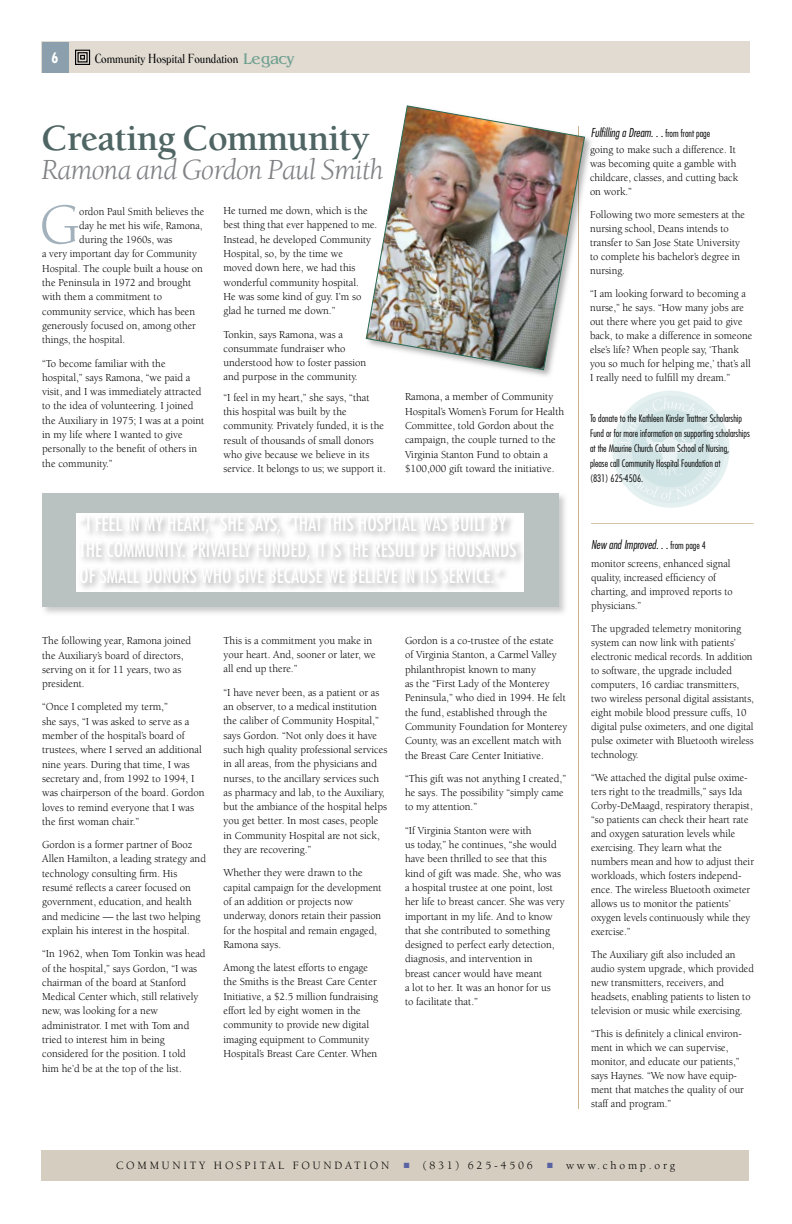
<style>
.page{position:relative;width:792px;height:1224px;background:#fff}
.page>*{position:absolute;margin:0;border:0;box-sizing:border-box;transform-origin:0 0}
.t1{font:58.6px "Berkeley";color:#a2b1bb}
.t2{font:700 38px "Berkeley";letter-spacing:-.02em;color:#4f6564}
.t3{font:italic 30px "Berkeley";letter-spacing:-.02em;color:#808285}
.t4{font:condensed 20px/26px "Futura";color:#fff}
.t5{font:700 condensed 14px "Futura";color:#fff}
.t6{font:13.8px "Windsor Lgt Cnd";color:#000}
.t7{font:italic 300 condensed 12px "Futura";color:#000}
.t8{font:11.5px "Berkeley";letter-spacing:.24em;color:#000}
.t9{font:11px/14.3px "Berkeley";color:#000}
.t10{font:11px/14px "Berkeley";color:#000;scale:.95 1}
.t11{font:11px/14px "Berkeley";color:#000;scale:.96 1}
.t12{font:300 condensed 10px/15px "Futura";color:#000}
.s1{font-family:"Benguiat";font-size:16px;color:#6fa090}
.s2{font-style:normal;font-size:10px}
.s3{color:#5962a3}
</style>
<div class="page">
<svg style="left:612px;top:391px;width:118px;height:117px"></svg>
<hr style="left:578px;top:127px;width:1px;height:981px;background:#cbb28f">
<div style="left:41px;top:41px;width:709px;height:32px;background:#e1dbd2"></div>
<svg style="left:75px;top:50px;width:16px;height:15px"></svg>
<div style="left:42px;top:42px;width:27px;height:31px;background:#8b9fac"></div>
<div style="left:41px;top:1150px;width:708px;height:31px;background:#d5cdc0"></div>
<img style="left:365px;top:136px;width:226px;height:240px">
<img style="left:366px;top:105px;width:219px;height:265px">
<div style="left:42px;top:493px;width:517px;height:114px;background:#b9c1c1"></div>
<img style="left:77px;top:513px;width:447px;height:78px">
<hr style="left:591px;top:523px;width:163px;height:1px;background:#d6c3a7">
<p class="t5" style="left:52px;top:50px;width:8px">6</p>
<p class="t6" style="left:95px;top:49px;width:201px">Community Hospital Foundation <span class="s1">Legacy</span></p>
<h2 class="t2" style="left:41px;top:118px;width:330px">Creating Community</h2>
<h3 class="t3" style="left:41px;top:154px;width:344px">Ramona and Gordon Paul Smith</h3>
<h1 class="t1" style="left:39px;top:194px;width:42px">G</h1>
<p class="t10" style="left:79px;top:204px;width:133px">ordon Paul Smith believes the</p>
<p class="t10" style="left:79px;top:219px;width:131px">day he met his wife, Ramona,</p>
<p class="t10" style="left:79px;top:233px;width:100px">during the 1960s, was</p>
<p class="t10" style="left:42px;top:247px;width:165px">a very important day for Community</p>
<p class="t10" style="left:42px;top:261px;width:171px">Hospital. The couple built a house on</p>
<p class="t9" style="left:42px;top:276px;width:151px">the Peninsula in 1972 and brought</p>
<p class="t9" style="left:42px;top:290px;width:121px">with them a commitment to</p>
<p class="t9" style="left:42px;top:304px;width:155px">community service, which has been</p>
<p class="t9" style="left:42px;top:319px;width:155px">generously focused on, among other</p>
<p class="t10" style="left:42px;top:333px;width:89px">things, the hospital.</p>
<p class="t9" style="left:42px;top:356px;width:164px">“To become familiar with the hospital,” says Ramona, “we paid a visit, and I was immediately attracted to the idea of volunteering. I joined the Auxiliary in 1975; I was at a point in my life where I wanted to give personally to the benefit of others in the community.”</p>
<p class="t9" style="left:223px;top:204px;width:155px">He turned me down, which is the best thing that ever happened to me.<br>Instead, he developed Community<br>Hospital, so, by the time we<br>moved down here, we had this wonderful community hospital.<br>He was some kind of guy. I’m so glad he turned me down.”</p>
<p class="t9" style="left:223px;top:327px;width:144px">Tonkin, says Ramona, was a consummate fundraiser who understood how to foster passion and purpose in the community.</p>
<p class="t9" style="left:223px;top:390px;width:164px">“I feel in my heart,” she says, “that this hospital was built by the community. Privately funded, it is the result of thousands of small donors who give because we believe in its service. It belongs to us; we support it.</p>
<p class="t9" style="left:405px;top:390px;width:161px">Ramona, a member of Community Hospital’s Women’s Forum for Health Committee, told Gordon about the campaign, the couple turned to the Virginia Stanton Fund to obtain a $100,000 gift toward the initiative.</p>
<h3 class="t4" style="left:79px;top:511px;width:439px">“I FEEL IN MY HEART,” SHE SAYS, “THAT THIS HOSPITAL WAS BUILT BY<br>THE COMMUNITY. PRIVATELY FUNDED, IT IS THE RESULT OF THOUSANDS<br>OF SMALL DONORS WHO GIVE BECAUSE WE BELIEVE IN ITS SERVICE.“</h3>
<p class="t9" style="left:42px;top:634px;width:151px">The following year, Ramona joined the Auxiliary’s board of directors, serving on it for 11 years, two as president.</p>
<p class="t9" style="left:42px;top:700px;width:164px">“Once I completed my term,”<br>she says, “I was asked to serve as a member of the hospital’s board of trustees, where I served an additional nine years. During that time, I was secretary and, from 1992 to 1994, I was chairperson of the board. Gordon loves to remind everyone that I was the first woman chair.”</p>
<p class="t9" style="left:42px;top:838px;width:165px">Gordon is a former partner of Booz Allen Hamilton, a leading strategy and technology consulting firm. His resumé reflects a career focused on government, education, and health and medicine — the last two helping explain his interest in the hospital.</p>
<p class="t9" style="left:42px;top:947px;width:165px">“In 1962, when Tom Tonkin was head of the hospital,” says Gordon, “I was chairman of the board at Stanford Medical Center which, still relatively new, was looking for a new administrator. I met with Tom and tried to interest him in being considered for the position. I told<br>him he’d be at the top of the list.</p>
<p class="t9" style="left:224px;top:634px;width:154px">This is a commitment you make in your heart. And, sooner or later, we all end up there.”</p>
<p class="t9" style="left:224px;top:685px;width:165px">“I have never been, as a patient or as an observer, to a medical institution the caliber of Community Hospital,” says Gordon. “Not only does it have such high quality professional services in all areas, from the physicians and nurses, to the ancillary services such as pharmacy and lab, to the Auxiliary, but the ambiance of the hospital helps you get better. In most cases, people in Community Hospital are not sick, they are recovering.”</p>
<p class="t9" style="left:223px;top:866px;width:160px">Whether they were drawn to the capital campaign for the development of an addition or projects now underway, donors retain their passion for the hospital and remain engaged,<br>Ramona says.</p>
<p class="t9" style="left:224px;top:961px;width:156px">Among the latest efforts to engage the Smiths is the Breast Care Center Initiative, a $2.5 million fundraising effort led by eight women in the community to provide new digital imaging equipment to Community Hospital’s Breast Care Center. When</p>
<p class="t9" style="left:405px;top:634px;width:164px">Gordon is a co-trustee of the estate<br>of Virginia Stanton, a Carmel Valley philanthropist known to many<br>as the “First Lady of the Monterey Peninsula,” who died in 1994. He felt the fund, established through the Community Foundation for Monterey County, was an excellent match with the Breast Care Center Initiative.</p>
<p class="t9" style="left:405px;top:771px;width:163px">“This gift was not anything I created,” he says. The possibility “simply came to my attention.”</p>
<p class="t9" style="left:405px;top:823px;width:161px">“If Virginia Stanton were with<br>us today,” he continues, “she would have been thrilled to see that this kind of gift was made. She, who was a hospital trustee at one point, lost her life to breast cancer. She was very important in my life. And to know that she contributed to something designed to perfect early detection, diagnosis, and intervention in<br>breast cancer would have meant<br>a lot to her. It was an honor for us<br>to facilitate that.”</p>
<p class="t7" style="left:591px;top:126px;width:121px">Fulfilling a Dream. . . <span class="s2">from front page</span></p>
<p class="t11" style="left:590px;top:143px;width:156px">going to make such a difference. It was becoming quite a gamble with childcare, classes, and cutting back on work.”</p>
<p class="t11" style="left:590px;top:208px;width:163px">Following two more semesters at the nursing school, Deans intends to transfer to San Jose State University to complete his bachelor’s degree in nursing.</p>
<p class="t11" style="left:590px;top:287px;width:170px">“I am looking forward to becoming a nurse,” he says. “How many jobs are out there where you get paid to give back, to make a difference in someone else’s life? When people say, ‘Thank you so much for helping me,’ that’s all I really need to fulfill my dream.”</p>
<p class="t12" style="left:590px;top:411px;width:161px">To donate to the Kathleen Kinsler Trattner Scholarship Fund or for more information on supporting scholarships at the Maurine Church Coburn School of Nursing, please call Community Hospital Foundation at<br>(831) 625-4506.</p>
<p class="t7" style="left:591px;top:537px;width:117px">New and Improved. . . <span class="s2">from page 4</span></p>
<p class="t10" style="left:591px;top:556px;width:151px">monitor screens, enhanced signal quality, increased efficiency of charting, and improved reports to physicians.”</p>
<p class="t10" style="left:591px;top:621px;width:173px">The upgraded telemetry monitoring system can now link with patients’ electronic medical records. In addition to software, the upgrade included computers, 16 cardiac transmitters, two wireless personal digital assistants, eight mobile blood pressure cuffs, 10 digital pulse oximeters, and one digital pulse oximeter with Bluetooth wireless technology.</p>
<p class="t10" style="left:591px;top:771px;width:173px">“We attached the digital pulse oxime&shy;ters right to the treadmills,” says Ida Corby-DeMaagd, respiratory therapist, “so patients can check their heart rate and oxygen saturation levels while exercising. They learn what the numbers mean and how to adjust their workloads, which fosters independ&shy;ence. The wireless Bluetooth oximeter allows us to monitor the patients’ oxygen levels continuously while they exercise.”</p>
<p class="t10" style="left:591px;top:948px;width:173px">The Auxiliary gift also included an audio system upgrade, which provided new transmitters, receivers, and headsets, enabling patients to listen to television or music while exercising.</p>
<p class="t10" style="left:591px;top:1027px;width:162px">“This is definitely a clinical environ&shy;ment in which we can supervise, monitor, and educate our patients,” says Haynes. “We now have equip&shy;ment that matches the quality of our staff and program.”</p>
<p class="t8" style="left:116px;top:1160px;width:560px">COMMUNITY HOSPITAL FOUNDATION <span class="s3">■</span> (831) 625-4506 <span class="s3">■</span> www.chomp.org</p>
</div>
